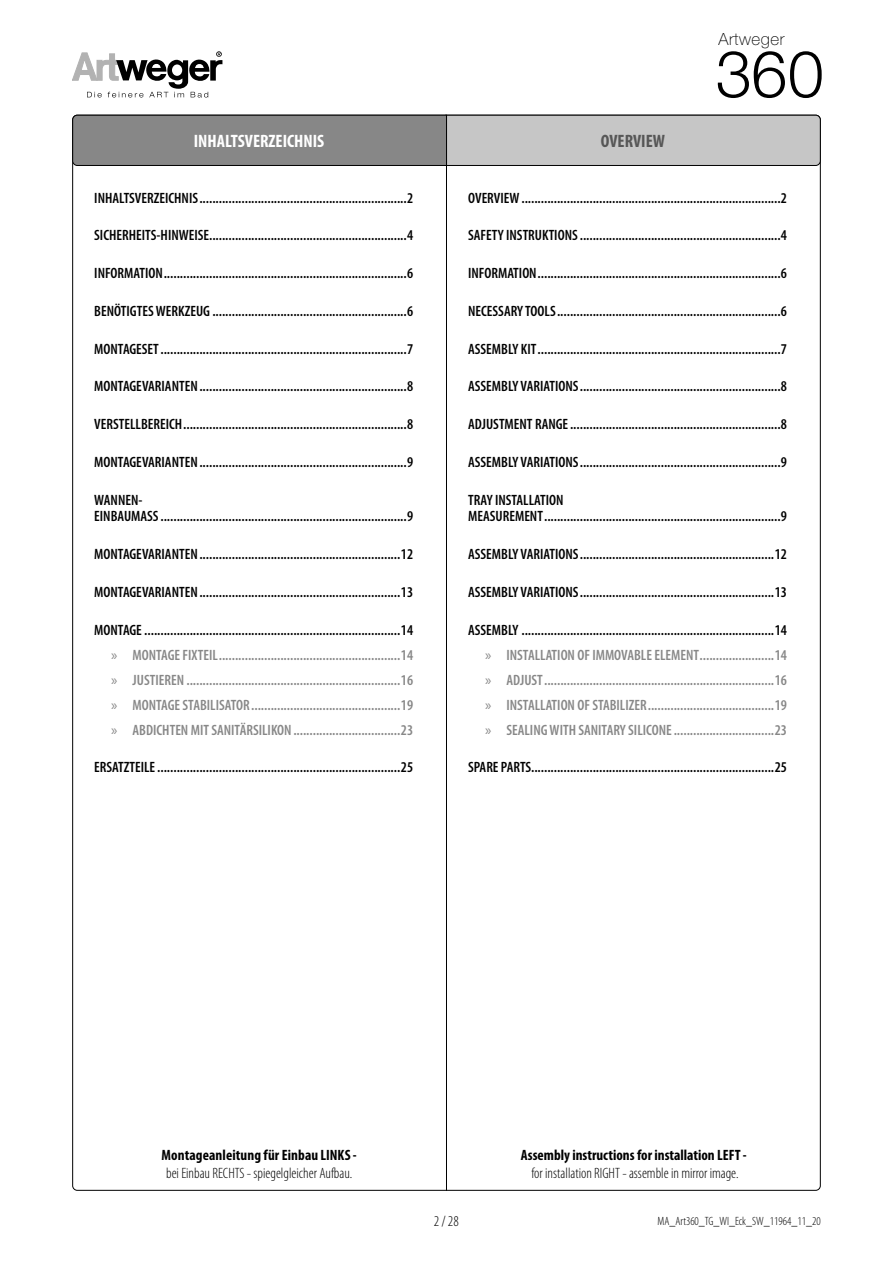
<style>
.page{position:relative;width:893px;height:1263px;background:#fff}
.page>*{position:absolute;margin:0;border:0;box-sizing:border-box;transform-origin:0 0}
.t1{font:300 64.8px "Helvetica Neue LT Std";color:#000}
.DE_ÜS_für_IHV{font:700 condensed 18px "Myriad Pro";color:#fff}
.EN_ÜS_für_IHV{font:700 condensed 18px "Myriad Pro";color:#575757}
.t2{font:100 16.95px "Helvetica Neue LT Std";letter-spacing:.03em;color:#000}
.t3{font:600 condensed 15px/16.5px "Myriad Pro";color:#000}
.t4{font:600 condensed 15px "Myriad Pro";color:#878787}
.t5{font:300 condensed 15px "Myriad Pro";color:#000}
.t6{font:700 condensed 15px "Myriad Pro";color:#000}
.t7{font:15px "Myriad Pro";color:#878787}
.t8{font:300 condensed 12px "Myriad Pro";color:#000}
</style>
<div class="page">
<svg style="left:72px;top:51px;width:150px;height:46px"></svg>
<hr style="left:446px;top:116px;width:1px;height:1075px;background:#000">
<svg style="left:72px;top:114px;width:749px;height:52px;background:#9f9f9f"></svg>
<p class="DE_ÜS_für_IHV" style="left:194px;top:131px;width:132px">INHALTSVERZEICHNIS</p>
<p class="t3" style="left:94px;top:190px;width:320px">INHALTSVERZEICHNIS................................................................2</p>
<p class="t3" style="left:94px;top:227px;width:320px">SICHERHEITS-HINWEISE.............................................................4</p>
<p class="t3" style="left:94px;top:265px;width:320px">INFORMATION...........................................................................6</p>
<p class="t3" style="left:94px;top:303px;width:320px">BENÖTIGTES WERKZEUG ............................................................6</p>
<p class="t3" style="left:94px;top:341px;width:320px">MONTAGESET............................................................................7</p>
<p class="t3" style="left:94px;top:378px;width:320px">MONTAGEVARIANTEN................................................................8</p>
<p class="t3" style="left:94px;top:416px;width:320px">VERSTELLBEREICH.....................................................................8</p>
<p class="t3" style="left:94px;top:454px;width:320px">MONTAGEVARIANTEN................................................................9</p>
<p class="t3" style="left:94px;top:492px;width:320px">WANNEN-<br>EINBAUMASS............................................................................9</p>
<p class="t3" style="left:94px;top:546px;width:320px">MONTAGEVARIANTEN..............................................................12</p>
<p class="t3" style="left:94px;top:584px;width:320px">MONTAGEVARIANTEN..............................................................13</p>
<p class="t3" style="left:94px;top:621px;width:320px">MONTAGE ...............................................................................14</p>
<p class="t7" style="left:111px;top:646px;width:8px">»</p>
<p class="t4" style="left:133px;top:646px;width:282px">MONTAGE FIXTEIL........................................................14</p>
<p class="t7" style="left:111px;top:671px;width:8px">»</p>
<p class="t4" style="left:133px;top:671px;width:282px">JUSTIEREN ..................................................................16</p>
<p class="t7" style="left:111px;top:696px;width:8px">»</p>
<p class="t4" style="left:133px;top:696px;width:282px">MONTAGE STABILISATOR..............................................19</p>
<p class="t7" style="left:111px;top:721px;width:8px">»</p>
<p class="t4" style="left:133px;top:721px;width:282px">ABDICHTEN MIT SANITÄRSILIKON.................................23</p>
<p class="t3" style="left:94px;top:759px;width:320px">ERSATZTEILE...........................................................................25</p>
<p class="EN_ÜS_für_IHV" style="left:601px;top:131px;width:66px">OVERVIEW</p>
<p class="t2" style="left:718px;top:29px;width:67px">Artweger</p>
<h1 class="t1" style="left:716px;top:34px;width:110px">360</h1>
<p class="t3" style="left:468px;top:190px;width:320px">OVERVIEW................................................................................2</p>
<p class="t3" style="left:468px;top:227px;width:320px">SAFETY INSTRUKTIONS..............................................................4</p>
<p class="t3" style="left:468px;top:265px;width:320px">INFORMATION...........................................................................6</p>
<p class="t3" style="left:468px;top:303px;width:320px">NECESSARY TOOLS.....................................................................6</p>
<p class="t3" style="left:468px;top:341px;width:320px">ASSEMBLY KIT...........................................................................7</p>
<p class="t3" style="left:468px;top:378px;width:320px">ASSEMBLY VARIATIONS..............................................................8</p>
<p class="t3" style="left:468px;top:416px;width:320px">ADJUSTMENT RANGE.................................................................8</p>
<p class="t3" style="left:468px;top:454px;width:320px">ASSEMBLY VARIATIONS..............................................................9</p>
<p class="t3" style="left:468px;top:492px;width:320px">TRAY INSTALLATION<br>MEASUREMENT.........................................................................9</p>
<p class="t3" style="left:468px;top:546px;width:320px">ASSEMBLY VARIATIONS............................................................12</p>
<p class="t3" style="left:468px;top:584px;width:320px">ASSEMBLY VARIATIONS............................................................13</p>
<p class="t3" style="left:468px;top:621px;width:320px">ASSEMBLY ..............................................................................14</p>
<p class="t7" style="left:485px;top:646px;width:8px">»</p>
<p class="t4" style="left:506px;top:646px;width:282px">INSTALLATION OF IMMOVABLE ELEMENT.......................14</p>
<p class="t7" style="left:485px;top:671px;width:8px">»</p>
<p class="t4" style="left:506px;top:671px;width:282px">ADJUST.......................................................................16</p>
<p class="t7" style="left:485px;top:696px;width:8px">»</p>
<p class="t4" style="left:506px;top:696px;width:282px">INSTALLATION OF STABILIZER.......................................19</p>
<p class="t7" style="left:485px;top:721px;width:8px">»</p>
<p class="t4" style="left:506px;top:721px;width:282px">SEALING WITH SANITARY SILICONE...............................23</p>
<p class="t3" style="left:468px;top:759px;width:320px">SPARE PARTS...........................................................................25</p>
<p class="t6" style="left:162px;top:1147px;width:197px">Montageanleitung für Einbau LINKS -</p>
<p class="t5" style="left:166px;top:1165px;width:188px">bei Einbau RECHTS - spiegelgleicher Aufbau.</p>
<p class="t6" style="left:521px;top:1147px;width:227px">Assembly instructions for installation LEFT -</p>
<p class="t5" style="left:531px;top:1165px;width:209px">for installation RIGHT - assemble in mirror image.</p>
<p class="t5" style="left:434px;top:1213px;width:27px">2 / 28</p>
<p class="t8" style="left:658px;top:1214px;width:165px">MA_Art360_TG_WI_Eck_SW_11964_11_20</p>
</div>
